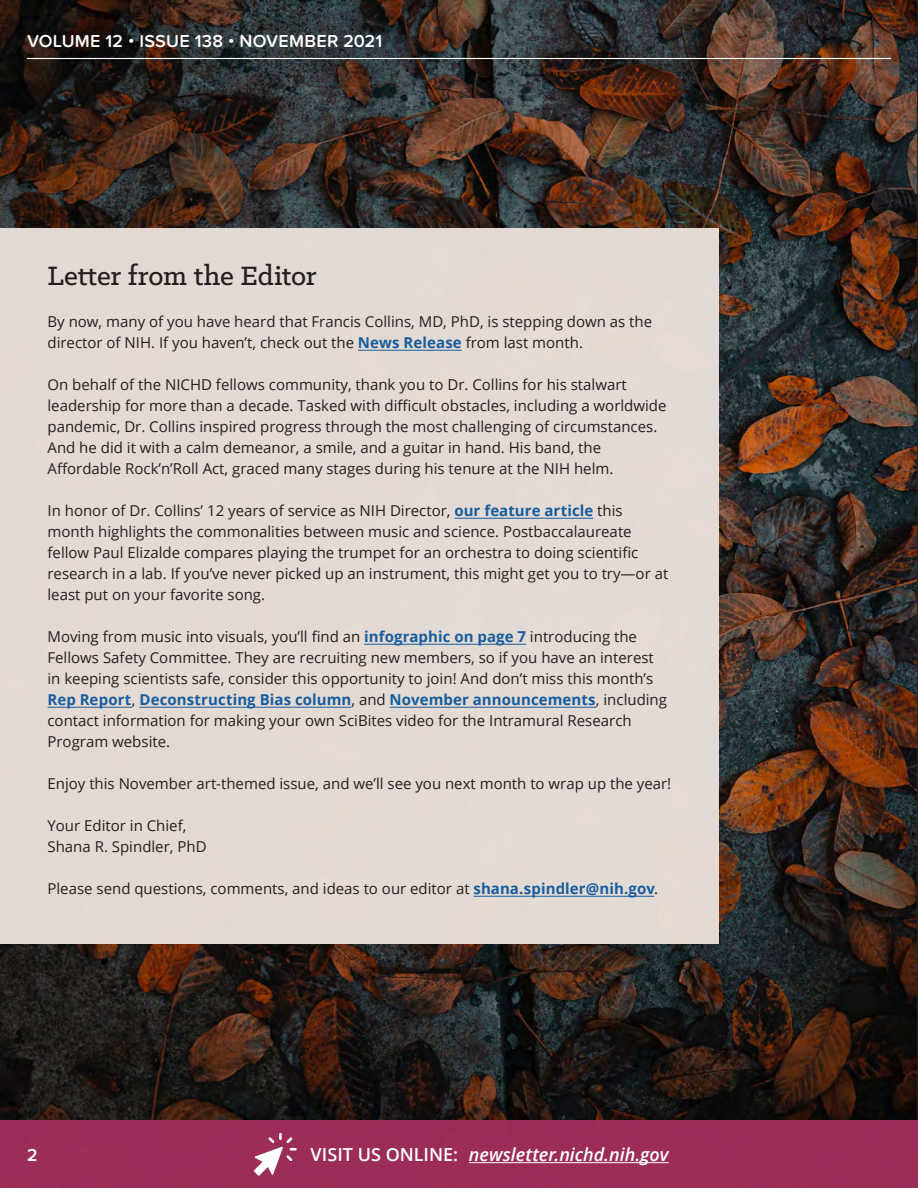
<style>
.page{position:relative;width:918px;height:1188px;background:#fff}
.page>*{position:absolute;margin:0;border:0;box-sizing:border-box;transform-origin:0 0}
.t1{font:500 30px "Klinic Slab";letter-spacing:-.005em;color:#231f20}
.t2{font:italic 600 18px "Open Sans";color:#fff}
.t3{font:600 18px "Proxima Soft";letter-spacing:.01em;color:#fff}
.Body_text{font:15px/21px "Open Sans";color:#231f20}
.s1{font-weight:700;color:#175d9e}
.s2{font-style:normal}
</style>
<div class="page">
<img style="left:0;top:0;width:917px;height:1121px">
<svg style="left:917px;top:0;width:1px;height:1121px"></svg>
<div style="left:0;top:228px;width:719px;height:716px;background:#e9e0da"></div>
<hr style="left:358px;top:350px;width:104px;height:1px;background:#175d9e">
<hr style="left:454px;top:518px;width:139px;height:1px;background:#175d9e">
<hr style="left:364px;top:644px;width:162px;height:1px;background:#175d9e">
<hr style="left:48px;top:707px;width:84px;height:1px;background:#175d9e">
<hr style="left:140px;top:707px;width:211px;height:1px;background:#175d9e">
<hr style="left:390px;top:707px;width:206px;height:1px;background:#175d9e">
<hr style="left:474px;top:896px;width:180px;height:1px;background:#175d9e">
<div style="left:0;top:1121px;width:918px;height:67px;background:#9c2c58"></div>
<hr style="left:469px;top:1162px;width:200px;height:1px;background:#fff">
<svg style="left:254px;top:1133px;width:43px;height:43px"></svg>
<hr style="left:27px;top:58px;width:864px;height:1px;background:#fff">
<p class="t3" style="left:27px;top:28px;width:357px">VOLUME 12 • ISSUE 138 • NOVEMBER 2021</p>
<p class="t1" style="left:48px;top:257px;width:271px">Letter from the Editor</p>
<p class="Body_text" style="left:48px;top:311px;width:606px">By now, many of you have heard that Francis Collins, MD, PhD, is stepping down as the director of NIH. If you haven’t, check out the <span class="s1">News Release</span> from last month.</p>
<p class="Body_text" style="left:48px;top:374px;width:621px">On behalf of the NICHD fellows community, thank you to Dr. Collins for his stalwart leadership for more than a decade. Tasked with difficult obstacles, including a worldwide pandemic, Dr. Collins inspired progress through the most challenging of circumstances.<br>And he did it with a calm demeanor, a smile, and a guitar in hand. His band, the Affordable Rock’n’Roll Act, graced many stages during his tenure at the NIH helm.</p>
<p class="Body_text" style="left:48px;top:500px;width:622px">In honor of Dr. Collins’ 12 years of service as NIH Director, <span class="s1">our feature article</span> this month highlights the commonalities between music and science. Postbaccalaureate fellow Paul Elizalde compares playing the trumpet for an orchestra to doing scientific research in a lab. If you’ve never picked up an instrument, this might get you to try—or at least put on your favorite song.</p>
<p class="Body_text" style="left:48px;top:626px;width:621px">Moving from music into visuals, you’ll find an <span class="s1">infographic on page 7</span> introducing the Fellows Safety Committee. They are recruiting new members, so if you have an interest in keeping scientists safe, consider this opportunity to join! And don’t miss this month’s <span class="s1">Rep Report</span>, <span class="s1">Deconstructing Bias column</span>, and <span class="s1">November announcements</span>, including contact information for making your own SciBites video for the Intramural Research Program website.</p>
<p class="Body_text" style="left:48px;top:773px;width:625px">Enjoy this November art-themed issue, and we’ll see you next month to wrap up the year!</p>
<p class="Body_text" style="left:48px;top:815px;width:140px">Your Editor in Chief,</p>
<p class="Body_text" style="left:48px;top:836px;width:161px">Shana R. Spindler, PhD</p>
<p class="Body_text" style="left:48px;top:878px;width:612px">Please send questions, comments, and ideas to our editor at <span class="s1">shana.spindler@nih.gov</span>.</p>
<p class="t3" style="left:27px;top:1141px;width:12px">2</p>
<p class="t2" style="left:310px;top:1142px;width:360px"><span class="s2">VISIT US ONLINE:</span> newsletter.nichd.nih.gov</p>
</div>
